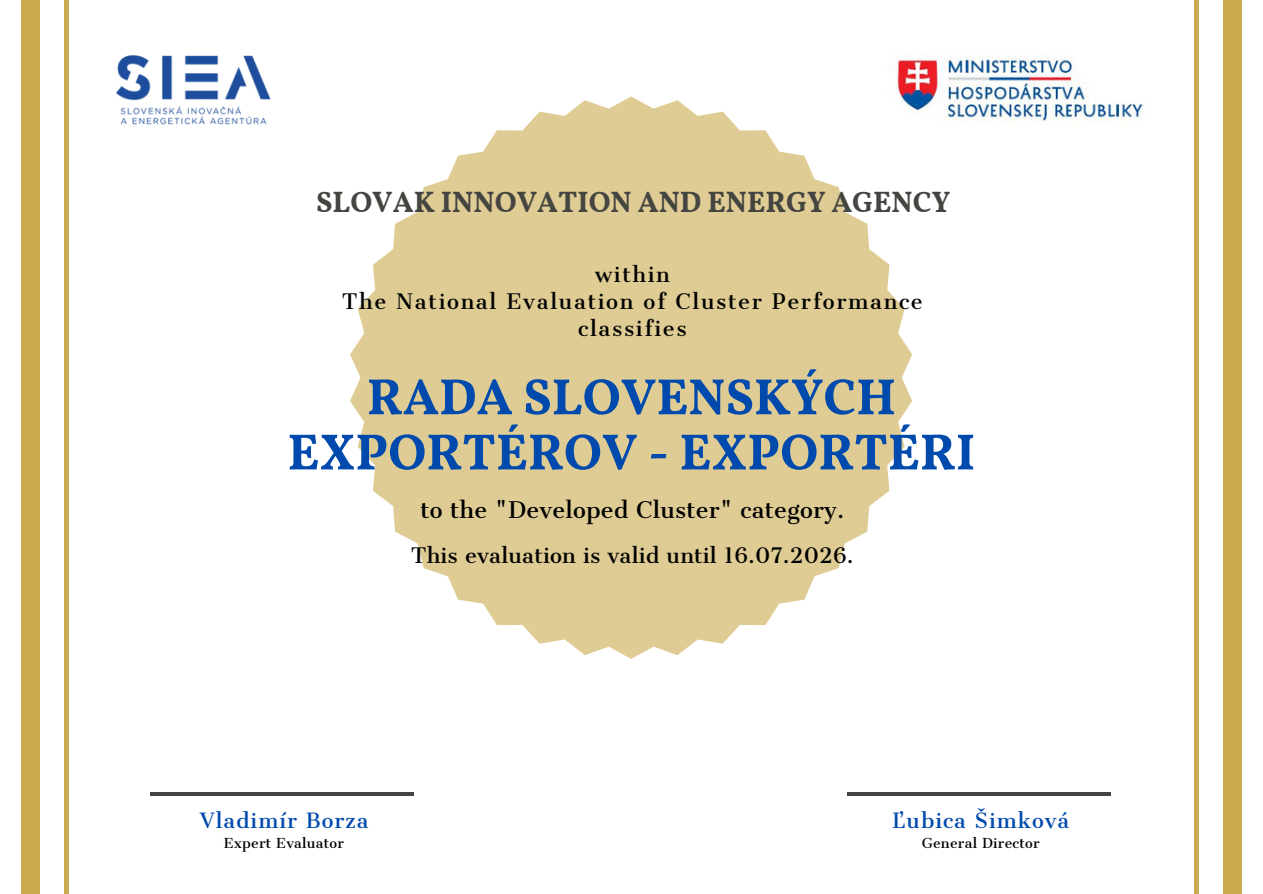
<style>
.page{position:relative;width:1263px;height:894px;background:#fff}
.page>*{position:absolute;margin:0;border:0;box-sizing:border-box;transform-origin:0 0}
.t1{font:700 51.15px/55.2px "Vollkorn";color:#004aad;text-align:center}
.t2{font:700 29.4px "Vollkorn";color:#444440}
.t3{font:21.9px "Cantata One";letter-spacing:.01em;color:#000}
.t4{font:20.4px "Cantata One";letter-spacing:.08em;color:#000}
.t5{font:20.4px "Cantata One";letter-spacing:.01em;color:#000}
.t6{font:20.1px "Cantata One";letter-spacing:.05em;color:#004aad}
.t7{font:13.2px "Cantata One";letter-spacing:.02em;color:#000}
</style>
<div class="page">
<div style="left:21px;top:0;width:19px;height:893px;background:#c9aa4e"></div>
<div style="left:64px;top:0;width:5px;height:893px;background:#c9aa4e"></div>
<div style="left:1194px;top:0;width:5px;height:893px;background:#c9aa4e"></div>
<div style="left:1223px;top:0;width:18px;height:893px;background:#c9aa4e"></div>
<svg style="left:350px;top:96px;width:562px;height:562px;fill:#decc94"></svg>
<img style="left:116px;top:55px;width:155px;height:70px">
<img style="left:882px;top:56px;width:261px;height:102px">
<svg style="left:847px;top:792px;width:263px;height:3px"></svg>
<svg style="left:151px;top:792px;width:263px;height:3px"></svg>
<h3 class="t2" style="left:316px;top:184px;width:636px">SLOVAK INNOVATION AND ENERGY AGENCY</h3>
<p class="t4" style="left:595px;top:261px;width:76px">within</p>
<p class="t4" style="left:342px;top:288px;width:582px">The National Evaluation of Cluster Performance</p>
<h2 class="t4" style="left:578px;top:315px;width:110px">classifies</h2>
<h3 class="t1" style="left:288px;top:373px;width:689px">RADA SLOVENSKÝCH<br>EXPORTÉROV - EXPORTÉRI</h3>
<h3 class="t3" style="left:420px;top:496px;width:426px">to the "Developed Cluster" category.</h3>
<h1 class="t5" style="left:411px;top:542px;width:444px">This evaluation is valid until 16.07.2026.</h1>
<p class="t6" style="left:200px;top:807px;width:170px">Vladimír Borza</p>
<h3 class="t7" style="left:224px;top:834px;width:122px">Expert Evaluator</h3>
<h3 class="t6" style="left:892px;top:807px;width:179px">Ľubica Šimková</h3>
<h3 class="t7" style="left:922px;top:834px;width:119px">General Director</h3>
</div>
